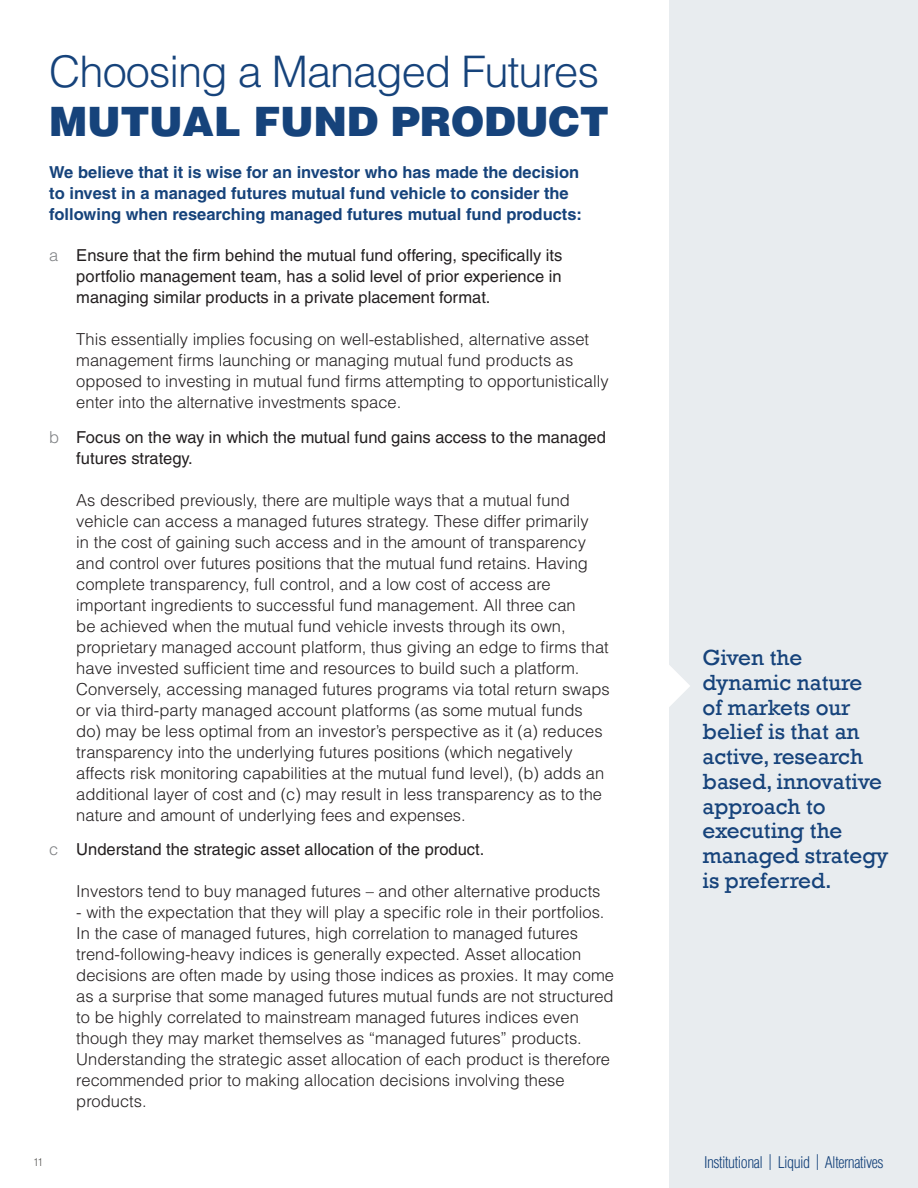
<style>
.page{position:relative;width:918px;height:1188px;background:#fff}
.page>*{position:absolute;margin:0;border:0;box-sizing:border-box;transform-origin:0 0}
.Default{font:300 43.5px "Helvetica";letter-spacing:-.025em;color:#16437b}
.Default-2{font:900 40.5px "Helvetica";letter-spacing:-.01em;color:#16437b}
.pullquote{font:22.5px/24.8px "Rockwell";color:#16437b}
.Numbered_list_-_leve{font:300 16.5px/21px "Helvetica";color:#231f20}
.Numbered_list_-_leve-2{font:16.5px/21px "Helvetica";color:#231f20;text-align:justify}
.Default-3{font:700 16.5px/21px "Helvetica";color:#16437b}
.t1{font:300 condensed 15.75px "Helvetica";letter-spacing:-.03em;color:#16437b}
.t2{font:300 condensed 10.5px "Helvetica";color:#595856}
.s1{font-weight:300;color:#808285}
</style>
<div class="page">
<hr style="left:0;top:0;width:1px;height:1188px;background:#e3e8eb">
<div style="left:670px;top:0;width:248px;height:1188px;background:#e3e8eb"></div>
<svg style="left:670px;top:666px;width:20px;height:40px"></svg>
<p class="Default" style="left:49px;top:44px;width:551px">Choosing a Managed Futures</p>
<p class="Default-2" style="left:49px;top:95px;width:561px">MUTUAL FUND PRODUCT</p>
<p class="Default-3" style="left:49px;top:162px;width:534px">We believe that it is wise for an investor who has made the decision to invest in a managed futures mutual fund vehicle to consider the following when researching managed futures mutual fund products:</p>
<p class="Numbered_list_-_leve-2" style="left:76px;top:245px;width:488px;text-indent:-27px"><span class="s1">a</span> Ensure that the firm behind the mutual fund offering, specifically its portfolio management team, has a solid level of prior experience in managing similar products in a private placement format.</p>
<p class="Numbered_list_-_leve" style="left:76px;top:329px;width:534px">This essentially implies focusing on well-established, alternative asset management firms launching or managing mutual fund products as opposed to investing in mutual fund firms attempting to opportunistically enter into the alternative investments space.</p>
<p class="Numbered_list_-_leve-2" style="left:76px;top:427px;width:531px;text-indent:-27px"><span class="s1">b</span> Focus on the way in which the mutual fund gains access to the managed futures strategy.</p>
<p class="Numbered_list_-_leve" style="left:76px;top:489px;width:535px">As described previously, there are multiple ways that a mutual fund vehicle can access a managed futures strategy. These differ primarily<br>in the cost of gaining such access and in the amount of transparency and control over futures positions that the mutual fund retains. Having complete transparency, full control, and a low cost of access are important ingredients to successful fund management. All three can<br>be achieved when the mutual fund vehicle invests through its own, proprietary managed account platform, thus giving an edge to firms that have invested sufficient time and resources to build such a platform.<br>Conversely, accessing managed futures programs via total return swaps or via third-party managed account platforms (as some mutual funds do) may be less optimal from an investor’s perspective as it (a) reduces transparency into the underlying futures positions (which negatively affects risk monitoring capabilities at the mutual fund level), (b) adds an additional layer of cost and (c) may result in less transparency as to the nature and amount of underlying fees and expenses.</p>
<p class="Numbered_list_-_leve-2" style="left:49px;top:839px;width:436px"><span class="s1">c</span> Understand the strategic asset allocation of the product.</p>
<p class="Numbered_list_-_leve" style="left:76px;top:881px;width:526px">Investors tend to buy managed futures – and other alternative products</p>
<p class="Numbered_list_-_leve" style="left:76px;top:902px;width:539px">- with the expectation that they will play a specific role in their portfolios.<br>In the case of managed futures, high correlation to managed futures trend-following-heavy indices is generally expected. Asset allocation decisions are often made by using those indices as proxies. It may come as a surprise that some managed futures mutual funds are not structured to be highly correlated to mainstream managed futures indices even though they may market themselves as “managed futures” products.<br>Understanding the strategic asset allocation of each product is therefore recommended prior to making allocation decisions involving these products.</p>
<p class="pullquote" style="left:702px;top:645px;width:188px">Given the dynamic nature<br>of markets our belief is that an active, research based, innovative approach to executing the managed strategy is preferred.</p>
<p class="t2" style="left:34px;top:1155px;width:11px">11</p>
<p class="t1" style="left:704px;top:1152px;width:181px">Institutional | Liquid | Alternatives</p>
</div>
